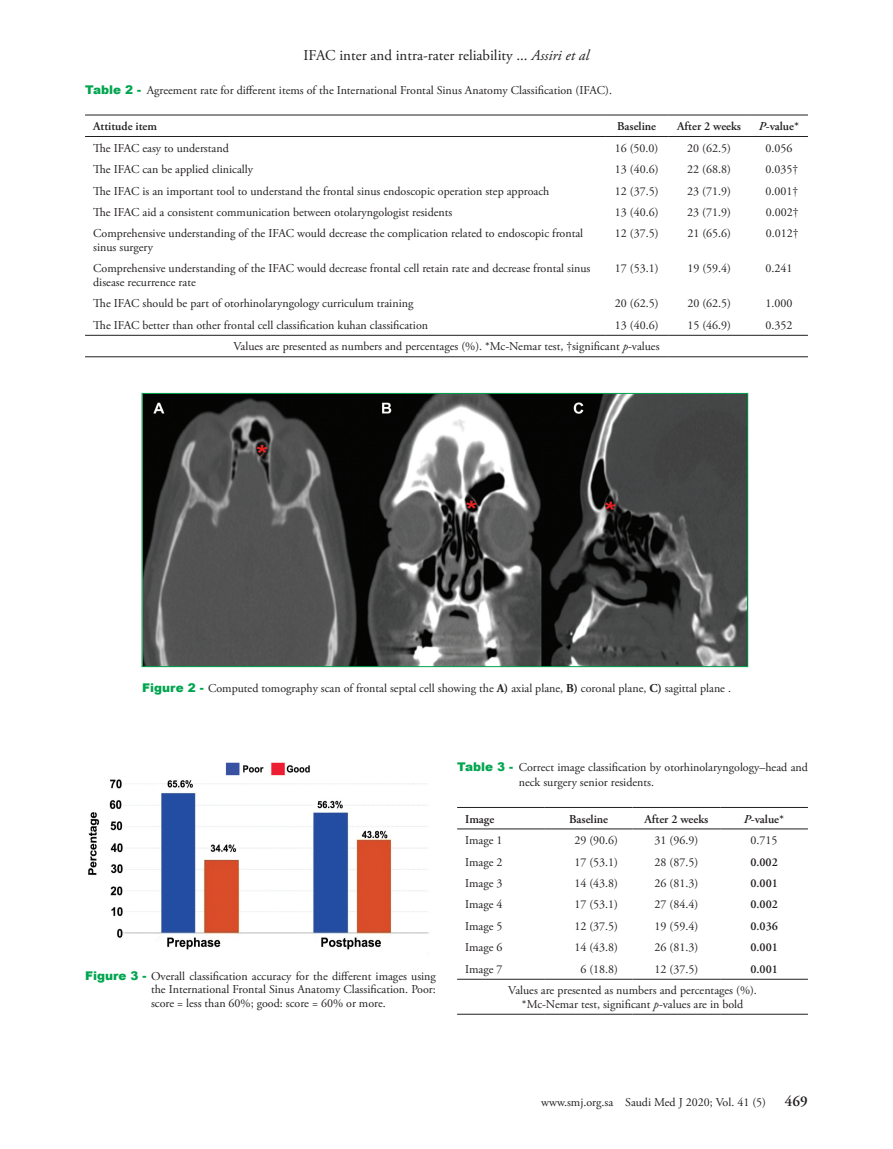
<style>
.page{position:relative;width:893px;height:1149px;background:#fff}
.page>*{position:absolute;margin:0;border:0;box-sizing:border-box;transform-origin:0 0}
.t1{font:15px "Adobe Garamond Pro";color:#231f20}
.t2{font:600 15px "Adobe Garamond Pro";color:#231f20}
.t3{font:12px/13.5px "Adobe Garamond Pro";color:#231f20}
.t4{font:600 12px "Adobe Garamond Pro";color:#231f20}
.s1{font-style:italic}
.s2{font-family:"Arial";font-weight:900;color:#00a54f}
.s3{font-weight:700}
</style>
<div class="page">
<hr style="left:457px;top:978px;width:88px;height:1px;background:#231f20">
<hr style="left:545px;top:978px;width:87px;height:1px;background:#231f20">
<hr style="left:632px;top:978px;width:88px;height:1px;background:#231f20">
<hr style="left:720px;top:978px;width:88px;height:1px;background:#231f20">
<hr style="left:457px;top:1013px;width:88px;height:1px;background:#231f20">
<hr style="left:545px;top:1013px;width:87px;height:1px;background:#231f20">
<hr style="left:632px;top:1013px;width:88px;height:1px;background:#231f20">
<hr style="left:720px;top:1013px;width:88px;height:1px;background:#231f20">
<hr style="left:457px;top:807px;width:88px;height:1px;background:#231f20">
<hr style="left:545px;top:807px;width:87px;height:1px;background:#231f20">
<hr style="left:632px;top:807px;width:88px;height:1px;background:#231f20">
<hr style="left:720px;top:807px;width:88px;height:1px;background:#231f20">
<hr style="left:457px;top:828px;width:88px;height:1px;background:#231f20">
<hr style="left:545px;top:828px;width:87px;height:1px;background:#231f20">
<hr style="left:632px;top:828px;width:88px;height:1px;background:#231f20">
<hr style="left:720px;top:828px;width:88px;height:1px;background:#231f20">
<hr style="left:85px;top:115px;width:520px;height:1px;background:#231f20">
<hr style="left:85px;top:136px;width:520px;height:1px;background:#231f20">
<hr style="left:605px;top:115px;width:63px;height:1px;background:#231f20">
<hr style="left:668px;top:115px;width:82px;height:1px;background:#231f20">
<hr style="left:750px;top:115px;width:58px;height:1px;background:#231f20">
<hr style="left:750px;top:136px;width:58px;height:1px;background:#231f20">
<hr style="left:605px;top:136px;width:63px;height:1px;background:#231f20">
<hr style="left:668px;top:136px;width:82px;height:1px;background:#231f20">
<hr style="left:85px;top:335px;width:520px;height:1px;background:#231f20">
<hr style="left:605px;top:335px;width:63px;height:1px;background:#231f20">
<hr style="left:668px;top:335px;width:82px;height:1px;background:#231f20">
<hr style="left:750px;top:335px;width:58px;height:1px;background:#231f20">
<hr style="left:85px;top:356px;width:520px;height:1px;background:#231f20">
<hr style="left:605px;top:356px;width:63px;height:1px;background:#231f20">
<hr style="left:668px;top:356px;width:82px;height:1px;background:#231f20">
<hr style="left:750px;top:356px;width:58px;height:1px;background:#231f20">
<img style="left:144px;top:395px;width:602px;height:269px">
<div style="left:142px;top:393px;width:606px;height:273px;border:1px solid #00a54f"></div>
<img style="left:88px;top:762px;width:341px;height:188px">
<p class="t1" style="left:303px;top:46px;width:287px">IFAC inter and intra-rater reliability ... <span class="s1">Assiri et al</span></p>
<p class="t3" style="left:85px;top:84px;width:528px"><span class="s2">Table 2 -</span> Agreement rate for different items of the International Frontal Sinus Anatomy Classification (IFAC).</p>
<p class="t4" style="left:93px;top:119px;width:65px">Attitude item</p>
<p class="t4" style="left:617px;top:119px;width:41px">Baseline</p>
<p class="t4" style="left:677px;top:119px;width:65px">After 2 weeks</p>
<p class="t4" style="left:759px;top:119px;width:42px"><span class="s1">P</span>-value*</p>
<p class="t3" style="left:93px;top:141px;width:137px">The IFAC easy to understand</p>
<p class="t3" style="left:615px;top:141px;width:45px">16 (50.0)</p>
<p class="t3" style="left:687px;top:141px;width:45px">20 (62.5)</p>
<p class="t3" style="left:765px;top:141px;width:28px">0.056</p>
<p class="t3" style="left:93px;top:163px;width:161px">The IFAC can be applied clinically</p>
<p class="t3" style="left:615px;top:163px;width:45px">13 (40.6)</p>
<p class="t3" style="left:687px;top:163px;width:45px">22 (68.8)</p>
<p class="t3" style="left:766px;top:163px;width:34px">0.035†</p>
<p class="t3" style="left:93px;top:184px;width:458px">The IFAC is an important tool to understand the frontal sinus endoscopic operation step approach</p>
<p class="t3" style="left:615px;top:184px;width:45px">12 (37.5)</p>
<p class="t3" style="left:687px;top:184px;width:45px">23 (71.9)</p>
<p class="t3" style="left:766px;top:184px;width:34px">0.001†</p>
<p class="t3" style="left:93px;top:206px;width:361px">The IFAC aid a consistent communication between otolaryngologist residents</p>
<p class="t3" style="left:615px;top:206px;width:45px">13 (40.6)</p>
<p class="t3" style="left:687px;top:206px;width:45px">23 (71.9)</p>
<p class="t3" style="left:766px;top:206px;width:34px">0.002†</p>
<p class="t3" style="left:93px;top:227px;width:491px">Comprehensive understanding of the IFAC would decrease the complication related to endoscopic frontal sinus surgery</p>
<p class="t3" style="left:615px;top:227px;width:45px">12 (37.5)</p>
<p class="t3" style="left:687px;top:227px;width:45px">21 (65.6)</p>
<p class="t3" style="left:766px;top:227px;width:34px">0.012†</p>
<p class="t3" style="left:93px;top:262px;width:499px">Comprehensive understanding of the IFAC would decrease frontal cell retain rate and decrease frontal sinus disease recurrence rate</p>
<p class="t3" style="left:615px;top:262px;width:45px">17 (53.1)</p>
<p class="t3" style="left:687px;top:262px;width:45px">19 (59.4)</p>
<p class="t3" style="left:765px;top:262px;width:28px">0.241</p>
<p class="t3" style="left:93px;top:297px;width:322px">The IFAC should be part of otorhinolaryngology curriculum training</p>
<p class="t3" style="left:615px;top:297px;width:45px">20 (62.5)</p>
<p class="t3" style="left:687px;top:297px;width:45px">20 (62.5)</p>
<p class="t3" style="left:766px;top:297px;width:28px">1.000</p>
<p class="t3" style="left:93px;top:319px;width:336px">The IFAC better than other frontal cell classification kuhan classification</p>
<p class="t3" style="left:615px;top:319px;width:45px">13 (40.6)</p>
<p class="t3" style="left:687px;top:319px;width:45px">15 (46.9)</p>
<p class="t3" style="left:766px;top:319px;width:29px">0.352</p>
<p class="t3" style="left:234px;top:340px;width:428px">Values are presented as numbers and percentages (%). *Mc-Nemar test, †significant <span class="s1">p</span>-values</p>
<p class="t3" style="left:142px;top:682px;width:590px"><span class="s2">Figure 2 -</span> Computed tomography scan of frontal septal cell showing the <span class="s3">A)</span> axial plane, <span class="s3">B)</span> coronal plane, <span class="s3">C)</span> sagittal plane .</p>
<p class="t3" style="left:151px;top:969px;width:286px;text-align:justify;text-indent:-66px"><span class="s2">Figure 3 -</span> Overall classification accuracy for the different images using the International Frontal Sinus Anatomy Classification. Poor: score = less than 60%; good: score = 60% or more.</p>
<p class="t3" style="left:519px;top:760px;width:291px;line-height:15px;text-indent:-62px"><span class="s2">Table 3 -</span> Correct image classification by otorhinolaryngology–head and neck surgery senior residents.</p>
<p class="t4" style="left:465px;top:811px;width:31px">Image</p>
<p class="t4" style="left:569px;top:811px;width:41px">Baseline</p>
<p class="t4" style="left:644px;top:811px;width:65px">After 2 weeks</p>
<p class="t4" style="left:744px;top:811px;width:42px"><span class="s1">P</span>-value*</p>
<p class="t3" style="left:465px;top:833px;width:39px">Image 1</p>
<p class="t3" style="left:574px;top:833px;width:45px">29 (90.6)</p>
<p class="t3" style="left:654px;top:833px;width:45px">31 (96.9)</p>
<p class="t3" style="left:751px;top:833px;width:28px">0.715</p>
<p class="t3" style="left:465px;top:855px;width:39px">Image 2</p>
<p class="t3" style="left:574px;top:855px;width:45px">17 (53.1)</p>
<p class="t3" style="left:655px;top:855px;width:45px">28 (87.5)</p>
<p class="t4" style="left:750px;top:854px;width:29px">0.002</p>
<p class="t3" style="left:465px;top:876px;width:39px">Image 3</p>
<p class="t3" style="left:574px;top:876px;width:45px">14 (43.8)</p>
<p class="t3" style="left:655px;top:876px;width:45px">26 (81.3)</p>
<p class="t4" style="left:750px;top:876px;width:29px">0.001</p>
<p class="t3" style="left:465px;top:898px;width:39px">Image 4</p>
<p class="t3" style="left:574px;top:898px;width:45px">17 (53.1)</p>
<p class="t3" style="left:655px;top:898px;width:45px">27 (84.4)</p>
<p class="t4" style="left:750px;top:897px;width:29px">0.002</p>
<p class="t3" style="left:465px;top:919px;width:39px">Image 5</p>
<p class="t3" style="left:574px;top:919px;width:45px">12 (37.5)</p>
<p class="t3" style="left:655px;top:919px;width:45px">19 (59.4)</p>
<p class="t4" style="left:750px;top:918px;width:29px">0.036</p>
<p class="t3" style="left:465px;top:940px;width:39px">Image 6</p>
<p class="t3" style="left:574px;top:940px;width:45px">14 (43.8)</p>
<p class="t3" style="left:655px;top:940px;width:45px">26 (81.3)</p>
<p class="t4" style="left:750px;top:940px;width:29px">0.001</p>
<p class="t3" style="left:465px;top:962px;width:39px">Image 7</p>
<p class="t3" style="left:580px;top:962px;width:39px">6 (18.8)</p>
<p class="t3" style="left:655px;top:962px;width:45px">12 (37.5)</p>
<p class="t4" style="left:750px;top:961px;width:29px">0.001</p>
<p class="t3" style="left:508px;top:983px;width:250px;text-align:center">Values are presented as numbers and percentages (%). *Mc-Nemar test, significant <span class="s1">p</span>-values are in bold</p>
<p class="t3" style="left:541px;top:1095px;width:226px">www.smj.org.sa Saudi Med J 2020; Vol. 41 (5)</p>
<p class="t2" style="left:785px;top:1092px;width:24px">469</p>
</div>
